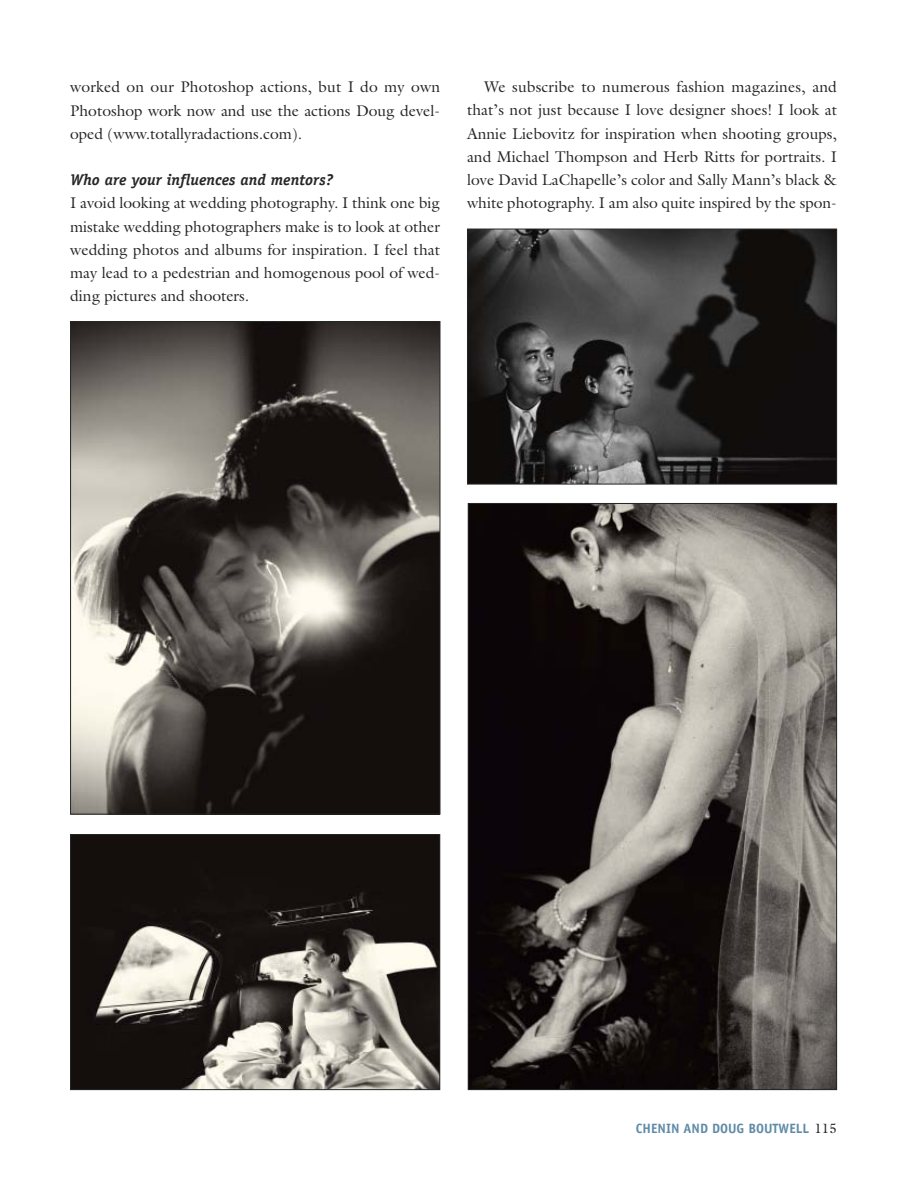
<style>
.page{position:relative;width:918px;height:1188px;background:#fff}
.page>*{position:absolute;margin:0;border:0;box-sizing:border-box;transform-origin:0 0}
.t1{font:15.6px/23.2px "Galliard";color:#272627;text-align:justify}
.t2{font:italic 700 15.6px "Officina Serif";color:#272627}
.t3{font:700 13.5px "Officina Sans";color:#608ba7}
.s1{font-family:"Galliard";font-weight:400;color:#272627}
</style>
<div class="page">
<img style="left:469px;top:231px;width:366px;height:251px">
<div style="left:467px;top:229px;width:370px;height:255px;border:1px solid #272627"></div>
<img style="left:470px;top:505px;width:365px;height:583px">
<img style="left:72px;top:836px;width:366px;height:252px">
<div style="left:70px;top:834px;width:370px;height:256px;border:1px solid #272627"></div>
<img style="left:72px;top:323px;width:366px;height:490px">
<p class="t1" style="left:70px;top:75px;width:371px">worked on our Photoshop actions, but I do my own Photoshop work now and use the actions Doug devel&shy;oped (www.totallyradactions.com).</p>
<p class="t2" style="left:70px;top:174px;width:264px">Who are your influences and mentors?</p>
<p class="t1" style="left:70px;top:191px;width:371px">I avoid looking at wedding photography. I think one big mistake wedding photographers make is to look at other wedding photos and albums for inspiration. I feel that may lead to a pedestrian and homogenous pool of wed&shy;ding pictures and shooters.</p>
<p class="t1" style="left:467px;top:75px;width:371px;text-indent:17px">We subscribe to numerous fashion magazines, and that’s not just because I love designer shoes! I look at Annie Liebovitz for inspiration when shooting groups, and Michael Thompson and Herb Ritts for portraits. I love David LaChapelle’s color and Sally Mann’s black &amp; white photography. I am also quite inspired by the spon-</p>
<p class="t3" style="left:636px;top:1124px;width:203px">CHENIN AND DOUG BOUTWELL <span class="s1">115</span></p>
</div>
